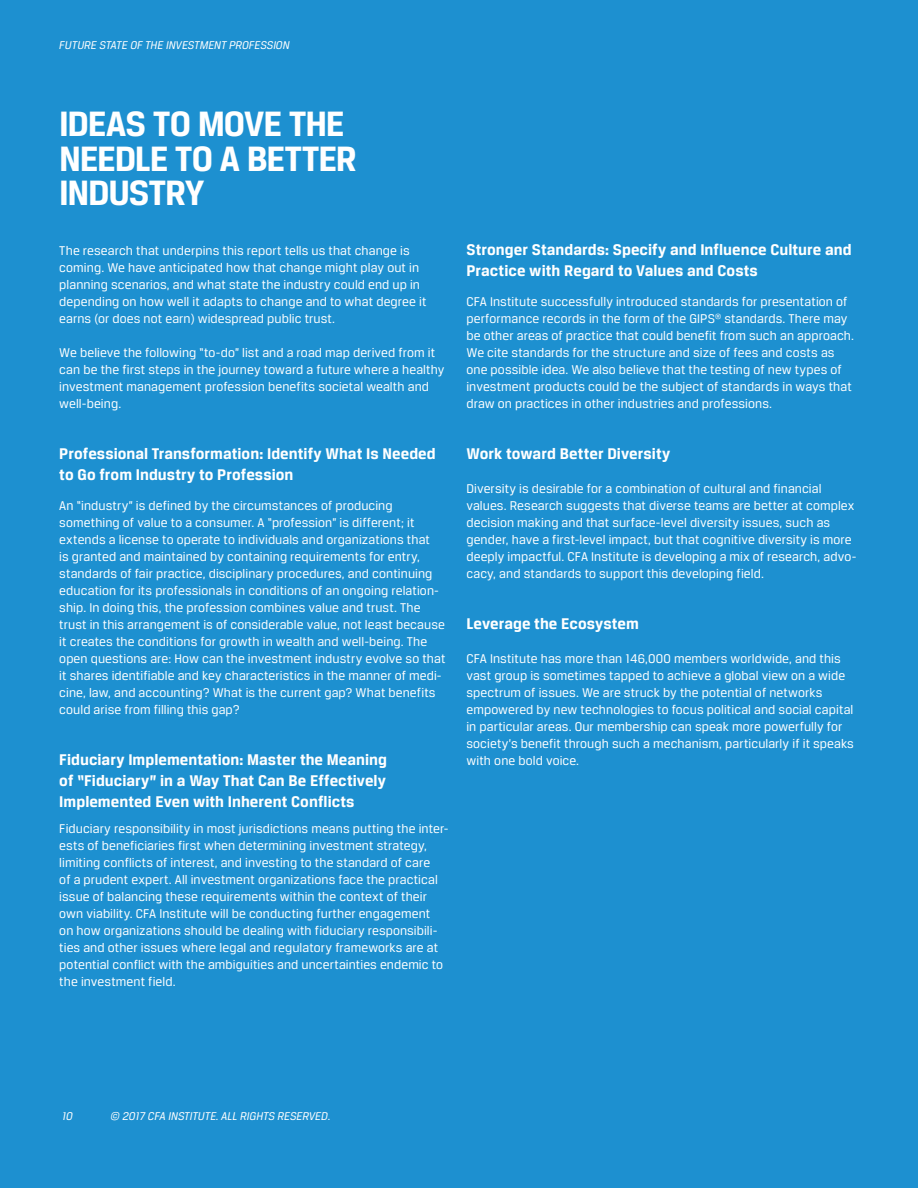
<style>
.page{position:relative;width:918px;height:1188px;background:#1d90d0}
.page>*{position:absolute;margin:0;border:0;box-sizing:border-box;transform-origin:0 0}
.Title_5__25_23{font:700 37.5px/34.5px "CFA Breuer Text";letter-spacing:-.03em;color:#fff}
.Subtitle_3__11_14{font:700 16.5px/21px "CFA Breuer Text";letter-spacing:.005em;color:#fff}
.Body_-_Breuer{font:13.5px/17px "CFA Breuer Text";letter-spacing:.005em;color:#fff}
.Captions{font:italic 12px "CFA Breuer Text";color:#fff}
</style>
<div class="page">
<p class="Captions" style="left:59px;top:38px;width:232px">FUTURE STATE OF THE INVESTMENT PROFESSION</p>
<p class="Title_5__25_23" style="left:59px;top:106px;width:299px">IDEAS TO MOVE THE<br>NEEDLE TO A BETTER<br>INDUSTRY</p>
<p class="Body_-_Breuer" style="left:59px;top:242px;width:369px">The research that underpins this report tells us that change is coming. We have anticipated how that change might play out in planning scenarios, and what state the industry could end up in depending on how well it adapts to change and to what degree it earns (or does not earn) widespread public trust.</p>
<p class="Body_-_Breuer" style="left:59px;top:344px;width:387px">We believe the following “to-do” list and a road map derived from it can be the first steps in the journey toward a future where a healthy investment management profession benefits societal wealth and well-being.</p>
<p class="Subtitle_3__11_14" style="left:59px;top:443px;width:378px">Professional Transformation: Identify What Is Needed to Go from Industry to Profession</p>
<p class="Body_-_Breuer" style="left:59px;top:497px;width:388px">An “industry” is defined by the circumstances of producing something of value to a consumer. A “profession” is different; it extends a license to operate to individuals and organizations that<br>is granted and maintained by containing requirements for entry, standards of fair practice, disciplinary procedures, and continuing education for its professionals in conditions of an ongoing relation&shy;ship. In doing this, the profession combines value and trust. The trust in this arrangement is of considerable value, not least because it creates the conditions for growth in wealth and well-being. The open questions are: How can the investment industry evolve so that it shares identifiable and key characteristics in the manner of medi&shy;cine, law, and accounting? What is the current gap? What benefits could arise from filling this gap?</p>
<p class="Subtitle_3__11_14" style="left:59px;top:749px;width:329px;text-align:justify">Fiduciary Implementation: Master the Meaning of “Fiduciary” in a Way That Can Be Effectively Implemented Even with Inherent Conflicts</p>
<p class="Body_-_Breuer" style="left:59px;top:820px;width:391px">Fiduciary responsibility in most jurisdictions means putting the inter&shy;ests of beneficiaries first when determining investment strategy, limiting conflicts of interest, and investing to the standard of care<br>of a prudent expert. All investment organizations face the practical issue of balancing these requirements within the context of their own viability. CFA Institute will be conducting further engagement<br>on how organizations should be dealing with fiduciary responsibili&shy;ties and other issues where legal and regulatory frameworks are at potential conflict with the ambiguities and uncertainties endemic to the investment field.</p>
<p class="Subtitle_3__11_14" style="left:466px;top:239px;width:387px">Stronger Standards: Specify and Influence Culture and<br>Practice with Regard to Values and Costs</p>
<p class="Body_-_Breuer" style="left:466px;top:293px;width:389px">CFA Institute successfully introduced standards for presentation of performance records in the form of the GIPS<sup>®</sup> standards. There may be other areas of practice that could benefit from such an approach.<br>We cite standards for the structure and size of fees and costs as one possible idea. We also believe that the testing of new types of investment products could be the subject of standards in ways that draw on practices in other industries and professions.</p>
<p class="Subtitle_3__11_14" style="left:466px;top:443px;width:205px">Work toward Better Diversity</p>
<p class="Body_-_Breuer" style="left:466px;top:480px;width:391px">Diversity is desirable for a combination of cultural and financial values. Research suggests that diverse teams are better at complex decision making and that surface-level diversity issues, such as gender, have a first-level impact, but that cognitive diversity is more deeply impactful. CFA Institute is developing a mix of research, advo&shy;cacy, and standards to support this developing field.</p>
<p class="Subtitle_3__11_14" style="left:466px;top:613px;width:174px">Leverage the Ecosystem</p>
<p class="Body_-_Breuer" style="left:466px;top:650px;width:389px">CFA Institute has more than 146,000 members worldwide, and this vast group is sometimes tapped to achieve a global view on a wide spectrum of issues. We are struck by the potential of networks empowered by new technologies to focus political and social capital in particular areas. Our membership can speak more powerfully for society’s benefit through such a mechanism, particularly if it speaks with one bold voice.</p>
<p class="Captions" style="left:62px;top:1110px;width:12px">10</p>
<p class="Captions" style="left:110px;top:1110px;width:222px">© 2017 CFA INSTITUTE. ALL RIGHTS RESERVED.</p>
</div>
